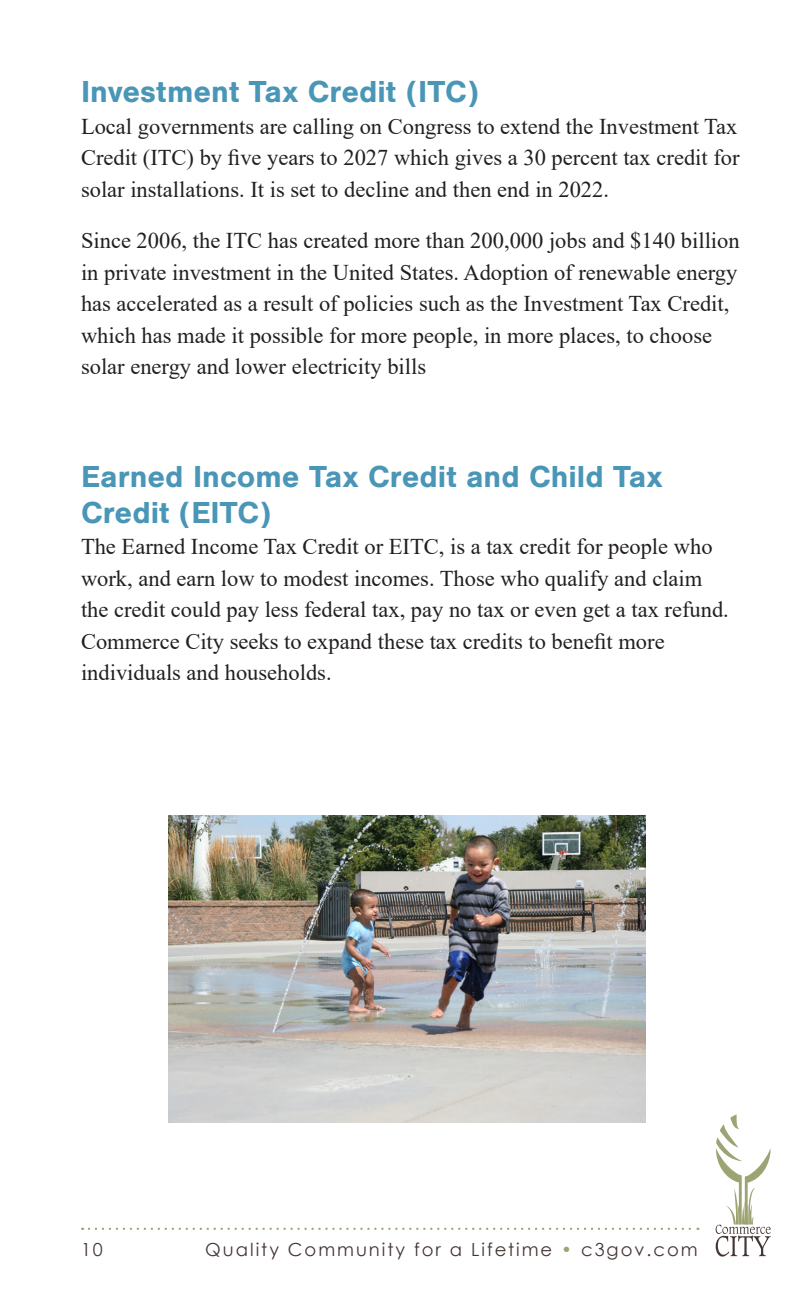
<style>
.page{position:relative;width:810px;height:1296px;background:#fff}
.page>*{position:absolute;margin:0;border:0;box-sizing:border-box;transform-origin:0 0}
.subheads{font:700 31.5px/36px "Nimbus San";color:#4996b6}
.subheads-2{font:22.5px/31.5px "Times New Roman";color:#231f20}
.t1{font:18px "Century Gothic";letter-spacing:.11em;color:#443634}
.s1{color:#9ea374}
</style>
<div class="page">
<svg style="left:89px;top:1228px;width:610px;height:2px"></svg>
<svg style="left:716px;top:1114px;width:55px;height:143px"></svg>
<img style="left:168px;top:816px;width:478px;height:306px">
<p class="subheads" style="left:81px;top:74px;width:400px">Investment Tax Credit (ITC)</p>
<p class="subheads-2" style="left:81px;top:110px;width:660px;text-align:justify">Local governments are calling on Congress to extend the Investment Tax Credit (ITC) by five years to 2027 which gives a 30 percent tax credit for solar installations. It is set to decline and then end in 2022.</p>
<p class="subheads-2" style="left:81px;top:224px;width:660px">Since 2006, the ITC has created more than 200,000 jobs and $140 billion in private investment in the United States. Adoption of renewable energy has accelerated as a result of policies such as the Investment Tax Credit, which has made it possible for more people, in more places, to choose solar energy and lower electricity bills</p>
<p class="subheads" style="left:81px;top:459px;width:583px">Earned Income Tax Credit and Child Tax<br>Credit (EITC)</p>
<p class="subheads-2" style="left:81px;top:530px;width:649px">The Earned Income Tax Credit or EITC, is a tax credit for people who work, and earn low to modest incomes. Those who qualify and claim the credit could pay less federal tax, pay no tax or even get a tax refund.<br>Commerce City seeks to expand these tax credits to benefit more individuals and households.</p>
<p class="t1" style="left:81px;top:1236px;width:23px">10</p>
<p class="t1" style="left:205px;top:1236px;width:494px">Quality Community for a Lifetime <span class="s1">•</span> c3gov.com</p>
</div>
